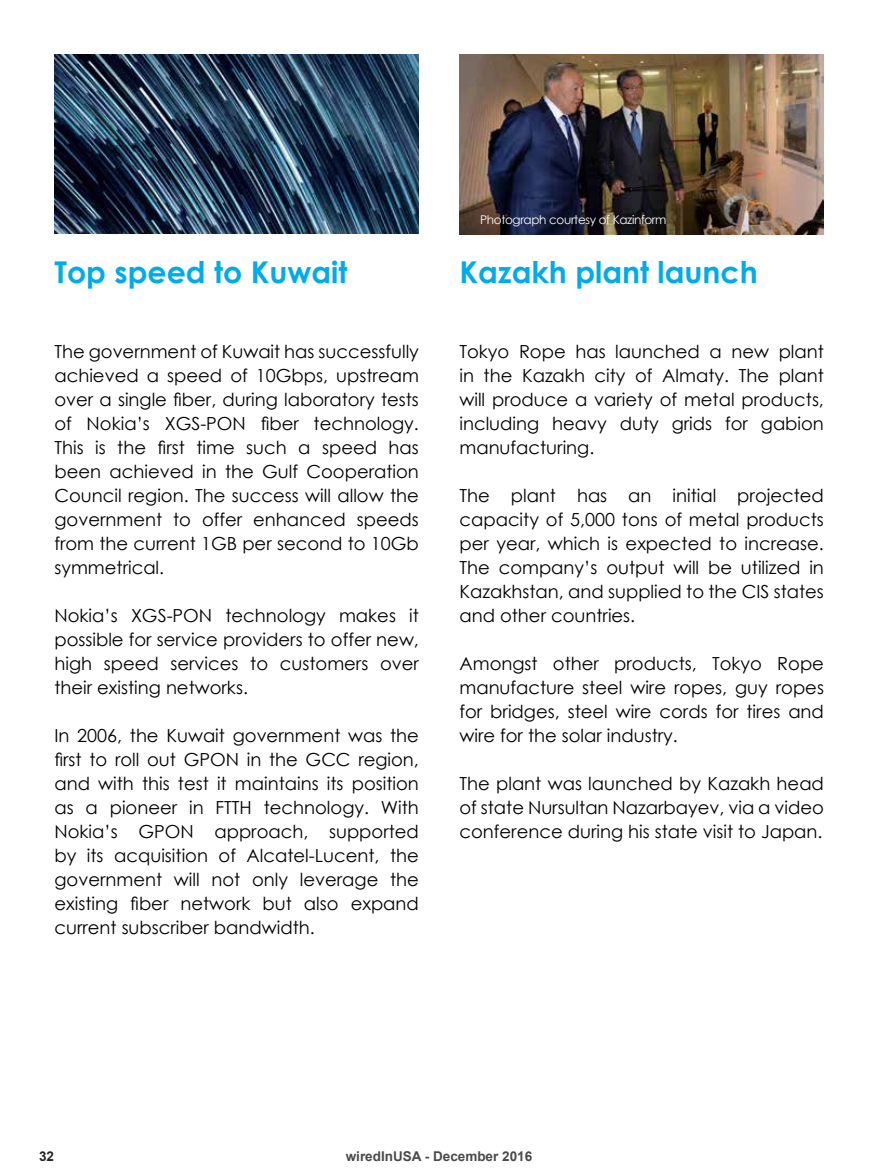
<style>
.page{position:relative;width:878px;height:1175px;background:#fff}
.page>*{position:absolute;margin:0;border:0;box-sizing:border-box;transform-origin:0 0}
.t1{font:700 30px "Century Gothic";color:#00abe8}
.t2{font:18px/24px "Century Gothic";color:#000;text-align:justify}
.t3{font:700 13.5px "Arial";color:#4a4a4d}
.t4{font:700 13.5px "Arial";color:#000}
.t5{font:12px "Century Gothic";letter-spacing:-.03em;color:#fff}
</style>
<div class="page">
<img style="left:459px;top:55px;width:365px;height:179px">
<img style="left:54px;top:54px;width:364px;height:180px">
<h1 class="t1" style="left:54px;top:249px;width:294px">Top speed to Kuwait</h1>
<p class="t2" style="left:54px;top:339px;width:366px">The government of Kuwait has successfully achieved a speed of 10Gbps, upstream over a single fiber, during laboratory tests of Nokia’s XGS-PON fiber technology.<br>This is the first time such a speed has been achieved in the Gulf Cooperation Council region. The success will allow the government to offer enhanced speeds from the current 1GB per second to 10Gb symmetrical.</p>
<p class="t2" style="left:54px;top:603px;width:366px">Nokia’s XGS-PON technology makes it possible for service providers to offer new, high speed services to customers over their existing networks.</p>
<p class="t2" style="left:54px;top:723px;width:366px">In 2006, the Kuwait government was the first to roll out GPON in the GCC region, and with this test it maintains its position as a pioneer in FTTH technology. With Nokia’s GPON approach, supported by its acquisition of Alcatel-Lucent, the government will not only leverage the existing fiber network but also expand current subscriber bandwidth.</p>
<p class="t5" style="left:480px;top:211px;width:188px">Photograph courtesy of Kazinform</p>
<h1 class="t1" style="left:459px;top:249px;width:300px">Kazakh plant launch</h1>
<p class="t2" style="left:459px;top:339px;width:366px">Tokyo Rope has launched a new plant in the Kazakh city of Almaty. The plant will produce a variety of metal products, including heavy duty grids for gabion manufacturing.</p>
<p class="t2" style="left:459px;top:483px;width:366px">The plant has an initial projected capacity of 5,000 tons of metal products per year, which is expected to increase.<br>The company’s output will be utilized in Kazakhstan, and supplied to the CIS states and other countries.</p>
<p class="t2" style="left:459px;top:651px;width:366px">Amongst other products, Tokyo Rope manufacture steel wire ropes, guy ropes for bridges, steel wire cords for tires and wire for the solar industry.</p>
<p class="t2" style="left:459px;top:771px;width:366px">The plant was launched by Kazakh head of state Nursultan Nazarbayev, via a video conference during his state visit to Japan.</p>
<p class="t4" style="left:39px;top:1146px;width:17px">32</p>
<p class="t3" style="left:346px;top:1147px;width:188px">wiredInUSA - December 2016</p>
</div>
